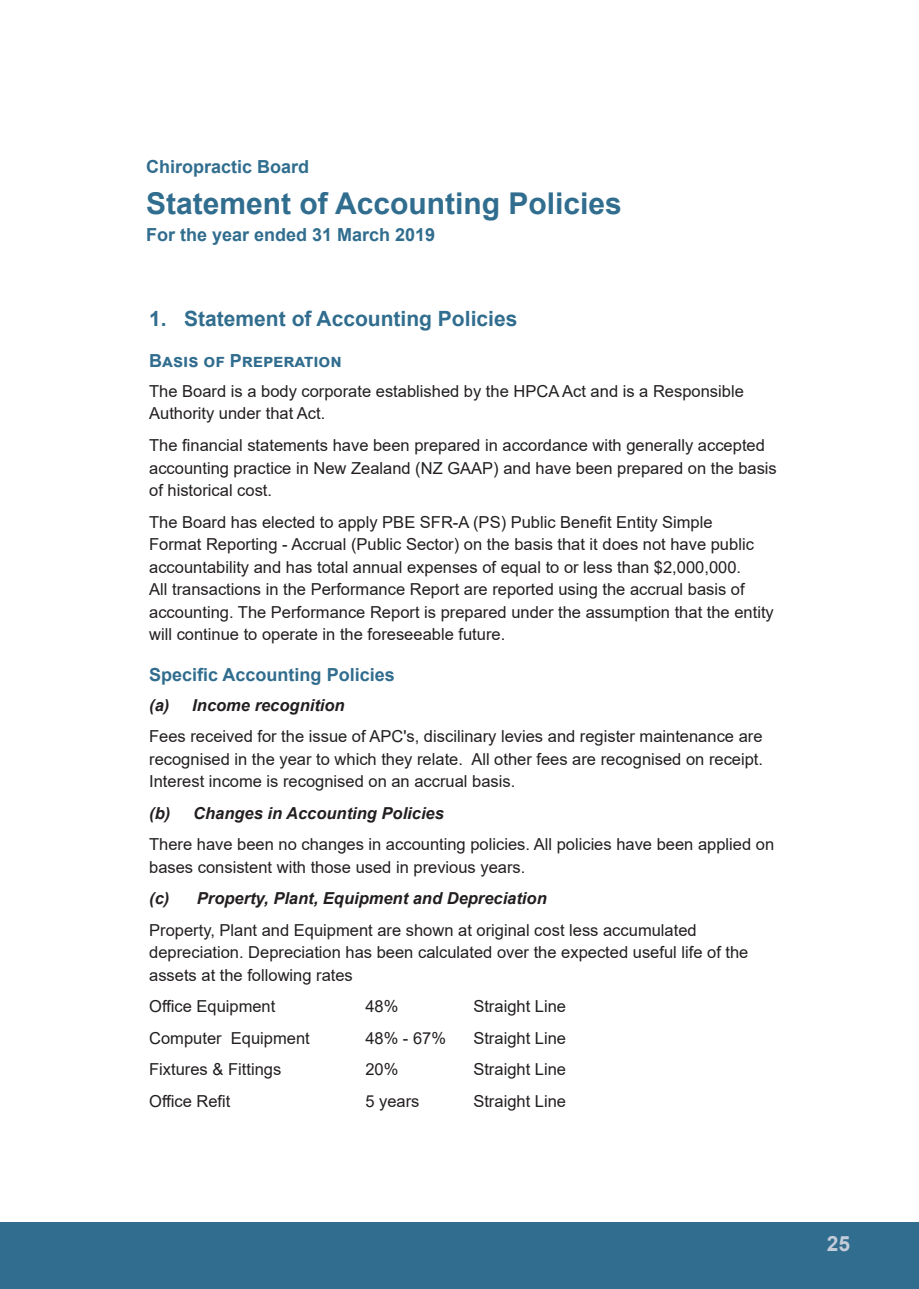
<style>
.page{position:relative;width:919px;height:1289px;background:#fff}
.page>*{position:absolute;margin:0;border:0;box-sizing:border-box;transform-origin:0 0}
.t1{font:700 30px "Arial";color:#316d8e}
.t2{font:700 21px "Arial";color:#316d8e}
.t3{font:700 21px "Arial";color:#c4ccd9}
.t4{font:700 18px "Arial";color:#316d8e}
.t5{font:16.5px/22.5px "Arial";color:#231f20}
.t6{font:italic 700 16.5px "Arial";color:#231f20}
</style>
<div class="page">
<div style="left:0;top:1222px;width:918px;height:66px;background:#316d8e"></div>
<p class="t4" style="left:146px;top:154px;width:165px">Chiropractic Board</p>
<h1 class="t1" style="left:146px;top:182px;width:477px">Statement of Accounting Policies</h1>
<p class="t4" style="left:146px;top:222px;width:291px">For the year ended 31 March 2019</p>
<p class="t2" style="left:149px;top:304px;width:369px">1. Statement of Accounting Policies</p>
<p class="t4" style="left:149px;top:348px;width:194px">Basis of Preperation</p>
<p class="t5" style="left:149px;top:380px;width:596px">The Board is a body corporate established by the HPCA Act and is a Responsible<br>Authority under that Act.</p>
<p class="t5" style="left:149px;top:434px;width:629px">The financial statements have been prepared in accordance with generally accepted accounting practice in New Zealand (NZ GAAP) and have been prepared on the basis of historical cost.</p>
<p class="t5" style="left:149px;top:510px;width:626px">The Board has elected to apply PBE SFR-A (PS) Public Benefit Entity Simple<br>Format Reporting - Accrual (Public Sector) on the basis that it does not have public accountability and has total annual expenses of equal to or less than $2,000,000.<br>All transactions in the Performance Report are reported using the accrual basis of accounting. The Performance Report is prepared under the assumption that the entity will continue to operate in the foreseeable future.</p>
<p class="t4" style="left:149px;top:661px;width:247px">Specific Accounting Policies</p>
<p class="t6" style="left:149px;top:693px;width:22px">(a)</p>
<p class="t6" style="left:192px;top:693px;width:154px">Income recognition</p>
<p class="t5" style="left:149px;top:725px;width:615px;text-align:justify">Fees received for the issue of APC's, discilinary levies and register maintenance are recognised in the year to which they relate. All other fees are recognised on receipt.<br>Interest income is recognised on an accrual basis.</p>
<p class="t6" style="left:149px;top:801px;width:23px">(b)</p>
<p class="t6" style="left:193px;top:801px;width:252px">Changes in Accounting Policies</p>
<p class="t5" style="left:149px;top:833px;width:626px">There have been no changes in accounting policies. All policies have been applied on bases consistent with those used in previous years.</p>
<p class="t6" style="left:149px;top:887px;width:22px">(c)</p>
<p class="t6" style="left:197px;top:887px;width:351px">Property, Plant, Equipment and Depreciation</p>
<p class="t5" style="left:149px;top:918px;width:600px">Property, Plant and Equipment are shown at original cost less accumulated depreciation. Depreciation has been calculated over the expected useful life of the assets at the following rates</p>
<p class="t5" style="left:149px;top:995px;width:128px">Office Equipment</p>
<p class="t5" style="left:365px;top:995px;width:35px">48%</p>
<p class="t5" style="left:473px;top:995px;width:94px">Straight Line</p>
<p class="t5" style="left:149px;top:1026px;width:162px">Computer Equipment</p>
<p class="t5" style="left:365px;top:1026px;width:82px">48% - 67%</p>
<p class="t5" style="left:473px;top:1026px;width:94px">Straight Line</p>
<p class="t5" style="left:149px;top:1058px;width:134px">Fixtures &amp; Fittings</p>
<p class="t5" style="left:365px;top:1058px;width:35px">20%</p>
<p class="t5" style="left:473px;top:1058px;width:94px">Straight Line</p>
<p class="t5" style="left:149px;top:1089px;width:83px">Office Refit</p>
<p class="t5" style="left:365px;top:1089px;width:56px">5 years</p>
<p class="t5" style="left:473px;top:1089px;width:94px">Straight Line</p>
<p class="t3" style="left:826px;top:1229px;width:25px">25</p>
</div>
